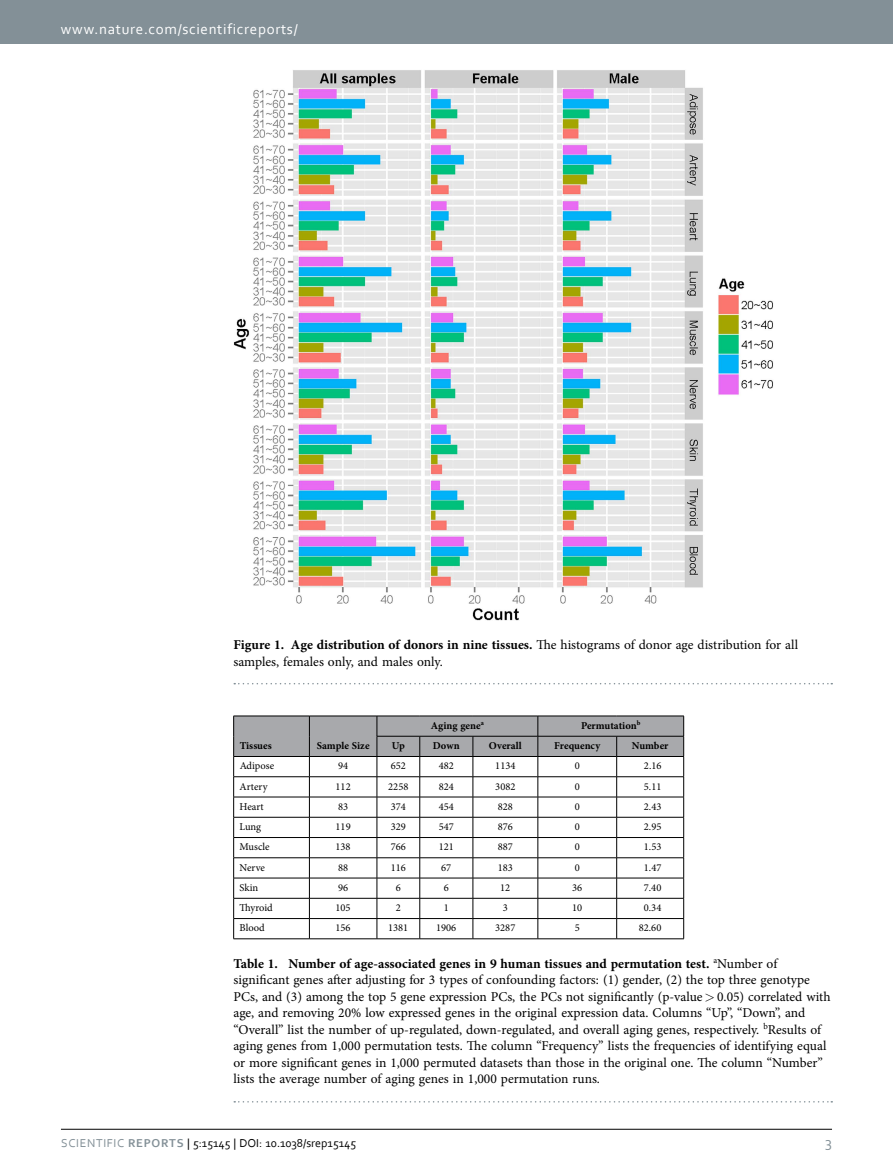
<style>
.page{position:relative;width:893px;height:1174px;background:#fff}
.page>*{position:absolute;margin:0;border:0;box-sizing:border-box;transform-origin:0 0}
.t1{font:15px "Corbel";letter-spacing:.045em;color:#fff}
.t2{font:15px "Corbel";color:#839097}
.t3{font:13.5px/16.5px "Minion Pro";color:#000}
.t4{font:12px "Corbel";color:#000}
.t5{font:10.5px "Minion Pro";color:#000}
.t6{font:700 10.5px "Minion Pro";color:#000}
.s1{font-weight:700}
.s2{color:#839097}
.s3{font-weight:700;color:#839097}
</style>
<div class="page">
<div style="left:0;top:0;width:893px;height:43px;background:#839097"></div>
<hr style="left:61px;top:1129px;width:771px;height:1px;background:#000">
<img style="left:233px;top:70px;width:540px;height:550px">
<svg style="left:234px;top:683px;width:598px;height:1px"></svg>
<svg style="left:234px;top:1101px;width:598px;height:1px"></svg>
<hr style="left:377px;top:715px;width:43px;height:1px;background:#000">
<hr style="left:420px;top:715px;width:53px;height:1px;background:#000">
<hr style="left:473px;top:715px;width:65px;height:1px;background:#000">
<hr style="left:538px;top:715px;width:79px;height:1px;background:#000">
<hr style="left:617px;top:715px;width:67px;height:1px;background:#000">
<hr style="left:233px;top:938px;width:76px;height:1px;background:#000">
<hr style="left:309px;top:938px;width:68px;height:1px;background:#000">
<hr style="left:377px;top:938px;width:43px;height:1px;background:#000">
<hr style="left:420px;top:938px;width:53px;height:1px;background:#000">
<hr style="left:473px;top:938px;width:65px;height:1px;background:#000">
<hr style="left:538px;top:938px;width:79px;height:1px;background:#000">
<hr style="left:617px;top:938px;width:67px;height:1px;background:#000">
<hr style="left:233px;top:715px;width:76px;height:1px;background:#000">
<hr style="left:309px;top:715px;width:68px;height:1px;background:#000">
<svg style="left:233px;top:716px;width:451px;height:222px"></svg>
<hr style="left:309px;top:756px;width:68px;height:1px;background:#000">
<p class="t1" style="left:61px;top:19px;width:238px">www.nature.com/scientificreports/</p>
<p class="t3" style="left:233px;top:636px;width:566px"><span class="s1">Figure 1. Age distribution of donors in nine tissues.</span> The histograms of donor age distribution for all samples, females only, and males only.</p>
<p class="t6" style="left:240px;top:738px;width:34px">Tissues</p>
<p class="t6" style="left:317px;top:738px;width:54px">Sample Size</p>
<p class="t6" style="left:431px;top:718px;width:55px">Aging gene<sup>a</sup></p>
<p class="t6" style="left:581px;top:718px;width:61px">Permutation<sup>b</sup></p>
<p class="t6" style="left:392px;top:738px;width:15px">Up</p>
<p class="t6" style="left:433px;top:738px;width:28px">Down</p>
<p class="t6" style="left:489px;top:738px;width:34px">Overall</p>
<p class="t6" style="left:554px;top:738px;width:47px">Frequency</p>
<p class="t6" style="left:632px;top:738px;width:38px">Number</p>
<p class="t5" style="left:240px;top:759px;width:36px">Adipose</p>
<p class="t5" style="left:338px;top:759px;width:12px">94</p>
<p class="t5" style="left:391px;top:759px;width:17px">652</p>
<p class="t5" style="left:439px;top:759px;width:17px">482</p>
<p class="t5" style="left:495px;top:759px;width:22px">1134</p>
<p class="t5" style="left:575px;top:759px;width:7px">0</p>
<p class="t5" style="left:644px;top:759px;width:19px">2.16</p>
<p class="t5" style="left:240px;top:779px;width:29px">Artery</p>
<p class="t5" style="left:336px;top:779px;width:17px">112</p>
<p class="t5" style="left:388px;top:779px;width:22px">2258</p>
<p class="t5" style="left:439px;top:779px;width:17px">824</p>
<p class="t5" style="left:495px;top:779px;width:22px">3082</p>
<p class="t5" style="left:575px;top:779px;width:7px">0</p>
<p class="t5" style="left:644px;top:779px;width:19px">5.11</p>
<p class="t5" style="left:240px;top:799px;width:26px">Heart</p>
<p class="t5" style="left:338px;top:799px;width:12px">83</p>
<p class="t5" style="left:391px;top:799px;width:17px">374</p>
<p class="t5" style="left:439px;top:799px;width:17px">454</p>
<p class="t5" style="left:498px;top:799px;width:17px">828</p>
<p class="t5" style="left:575px;top:799px;width:7px">0</p>
<p class="t5" style="left:644px;top:799px;width:19px">2.43</p>
<p class="t5" style="left:240px;top:819px;width:23px">Lung</p>
<p class="t5" style="left:336px;top:819px;width:17px">119</p>
<p class="t5" style="left:391px;top:819px;width:17px">329</p>
<p class="t5" style="left:439px;top:819px;width:17px">547</p>
<p class="t5" style="left:498px;top:819px;width:17px">876</p>
<p class="t5" style="left:575px;top:819px;width:7px">0</p>
<p class="t5" style="left:644px;top:819px;width:19px">2.95</p>
<p class="t5" style="left:240px;top:840px;width:31px">Muscle</p>
<p class="t5" style="left:336px;top:840px;width:17px">138</p>
<p class="t5" style="left:391px;top:840px;width:17px">766</p>
<p class="t5" style="left:439px;top:840px;width:17px">121</p>
<p class="t5" style="left:498px;top:840px;width:17px">887</p>
<p class="t5" style="left:575px;top:840px;width:7px">0</p>
<p class="t5" style="left:644px;top:840px;width:19px">1.53</p>
<p class="t5" style="left:240px;top:860px;width:27px">Nerve</p>
<p class="t5" style="left:338px;top:860px;width:12px">88</p>
<p class="t5" style="left:391px;top:860px;width:17px">116</p>
<p class="t5" style="left:441px;top:860px;width:12px">67</p>
<p class="t5" style="left:498px;top:860px;width:17px">183</p>
<p class="t5" style="left:575px;top:860px;width:7px">0</p>
<p class="t5" style="left:644px;top:860px;width:19px">1.47</p>
<p class="t5" style="left:240px;top:880px;width:20px">Skin</p>
<p class="t5" style="left:338px;top:880px;width:12px">96</p>
<p class="t5" style="left:396px;top:880px;width:7px">6</p>
<p class="t5" style="left:444px;top:880px;width:7px">6</p>
<p class="t5" style="left:500px;top:880px;width:12px">12</p>
<p class="t5" style="left:572px;top:880px;width:12px">36</p>
<p class="t5" style="left:644px;top:880px;width:19px">7.40</p>
<p class="t5" style="left:240px;top:900px;width:35px">Thyroid</p>
<p class="t5" style="left:336px;top:900px;width:17px">105</p>
<p class="t5" style="left:396px;top:900px;width:7px">2</p>
<p class="t5" style="left:444px;top:900px;width:7px">1</p>
<p class="t5" style="left:503px;top:900px;width:7px">3</p>
<p class="t5" style="left:572px;top:900px;width:12px">10</p>
<p class="t5" style="left:644px;top:900px;width:19px">0.34</p>
<p class="t5" style="left:240px;top:921px;width:27px">Blood</p>
<p class="t5" style="left:336px;top:921px;width:17px">156</p>
<p class="t5" style="left:388px;top:921px;width:22px">1381</p>
<p class="t5" style="left:436px;top:921px;width:22px">1906</p>
<p class="t5" style="left:495px;top:921px;width:22px">3287</p>
<p class="t5" style="left:575px;top:921px;width:7px">5</p>
<p class="t5" style="left:639px;top:921px;width:24px">82.60</p>
<p class="t3" style="left:233px;top:955px;width:599px"><span class="s1">Table 1. Number of age-associated genes in 9 human tissues and permutation test.</span> <sup>a</sup>Number of significant genes after adjusting for 3 types of confounding factors: (1) gender, (2) the top three genotype PCs, and (3) among the top 5 gene expression PCs, the PCs not significantly (p-value 0.05) correlated with age, and removing 20% low expressed genes in the original expression data. Columns “Up”, “Down”, and “Overall” list the number of up-regulated, down-regulated, and overall aging genes, respectively. <sup>b</sup>Results of aging genes from 1,000 permutation tests. The column “Frequency” lists the frequencies of identifying equal or more significant genes in 1,000 permuted datasets than those in the original one. The column “Number” lists the average number of aging genes in 1,000 permutation runs.</p>
<p class="t4" style="left:61px;top:1135px;width:296px"><span class="s2">Scientific</span> <span class="s3">REPORTS</span> | 5:15145 | DOI : 10.1038/srep15145</p>
<p class="t2" style="left:825px;top:1132px;width:8px">3</p>
</div>
